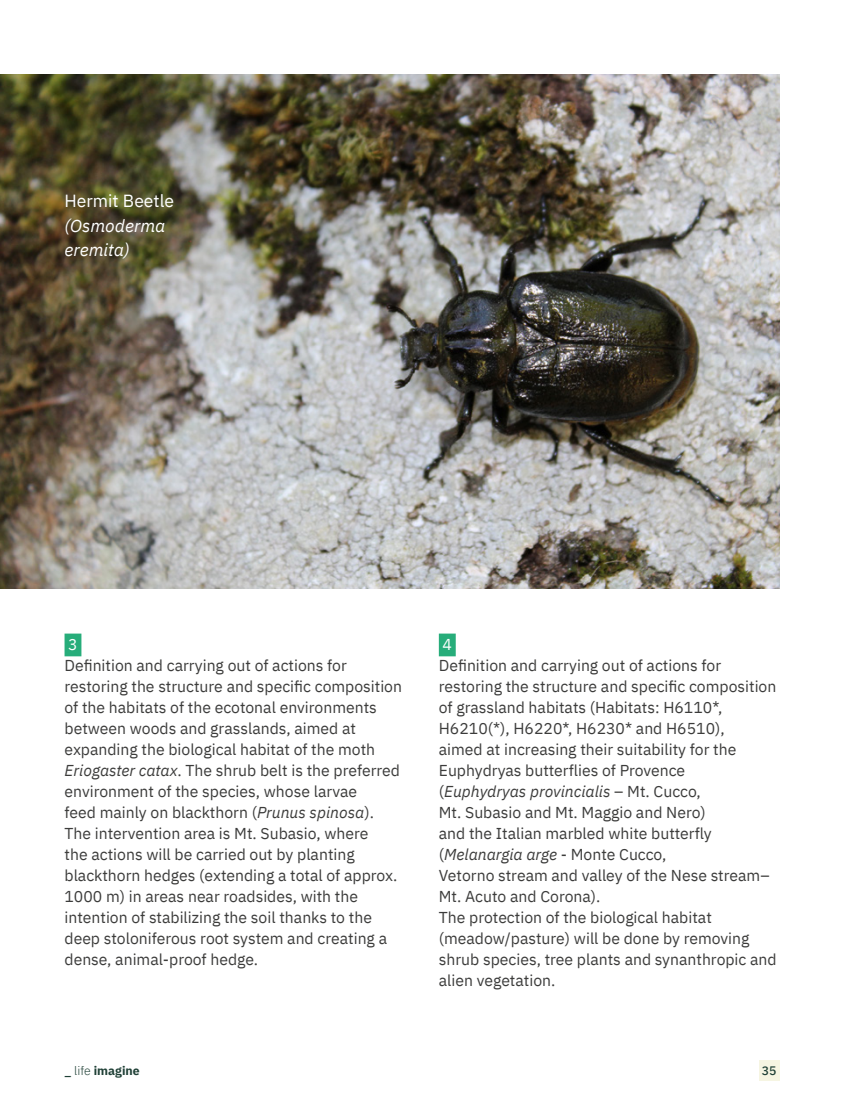
<style>
.page{position:relative;width:844px;height:1117px;background:#fff}
.page>*{position:absolute;margin:0;border:0;box-sizing:border-box;transform-origin:0 0}
.t1{font:italic 17.5px/24.5px "IBM Plex Sans";color:#fff}
.t2{font:17.5px "IBM Plex Sans";color:#fff}
.t3{font:15.75px/21px "IBM Plex Sans";color:#3c3c3b}
.t4{font:15.75px "IBM Plex Sans";color:#fff}
.t5{font:700 12.25px "IBM Plex Sans";color:#1f4036}
.t6{font:500 12.25px "IBM Plex Sans";color:#1f4036}
.s1{font-style:italic}
.s2{font-weight:500}
.s3{font-weight:300}
</style>
<div class="page">
<div style="left:64px;top:633px;width:17px;height:23px;background:#27ad7a"></div>
<div style="left:438px;top:633px;width:17px;height:23px;background:#27ad7a"></div>
<img style="left:0;top:74px;width:779px;height:514px">
<div style="left:758px;top:1060px;width:21px;height:20px;background:#f6f5e2"></div>
<p class="t2" style="left:64px;top:188px;width:111px">Hermit Beetle</p>
<p class="t1" style="left:64px;top:212px;width:102px">(Osmoderma eremita)</p>
<p class="t4" style="left:68px;top:632px;width:11px">3</p>
<p class="t3" style="left:64px;top:653px;width:339px">Definition and carrying out of actions for restoring the structure and specific composition of the habitats of the ecotonal environments between woods and grasslands, aimed at expanding the biological habitat of the moth <span class="s1">Eriogaster catax</span>. The shrub belt is the preferred environment of the species, whose larvae<br>feed mainly on blackthorn (<span class="s1">Prunus spinosa</span>).<br>The intervention area is Mt. Subasio, where<br>the actions will be carried out by planting blackthorn hedges (extending a total of approx.<br>1000 m) in areas near roadsides, with the intention of stabilizing the soil thanks to the deep stoloniferous root system and creating a dense, animal-proof hedge.</p>
<p class="t4" style="left:442px;top:632px;width:11px">4</p>
<p class="t3" style="left:438px;top:653px;width:339px">Definition and carrying out of actions for restoring the structure and specific composition of grassland habitats (Habitats: H6110*, H6210(*), H6220*, H6230* and H6510),<br>aimed at increasing their suitability for the Euphydryas butterflies of Provence<br>(<span class="s1">Euphydryas provincialis</span> – Mt. Cucco,<br>Mt. Subasio and Mt. Maggio and Nero)<br>and the Italian marbled white butterfly (<span class="s1">Melanargia arge</span> - Monte Cucco,<br>Vetorno stream and valley of the Nese stream– Mt. Acuto and Corona).<br>The protection of the biological habitat (meadow/pasture) will be done by removing shrub species, tree plants and synanthropic and alien vegetation.</p>
<p class="t5" style="left:64px;top:1060px;width:77px"><span class="s2">_</span> <span class="s3">life</span> imagine</p>
<p class="t6" style="left:765px;top:1060px;width:9px">7</p>
<p class="t6" style="left:761px;top:1060px;width:16px">35</p>
</div>
